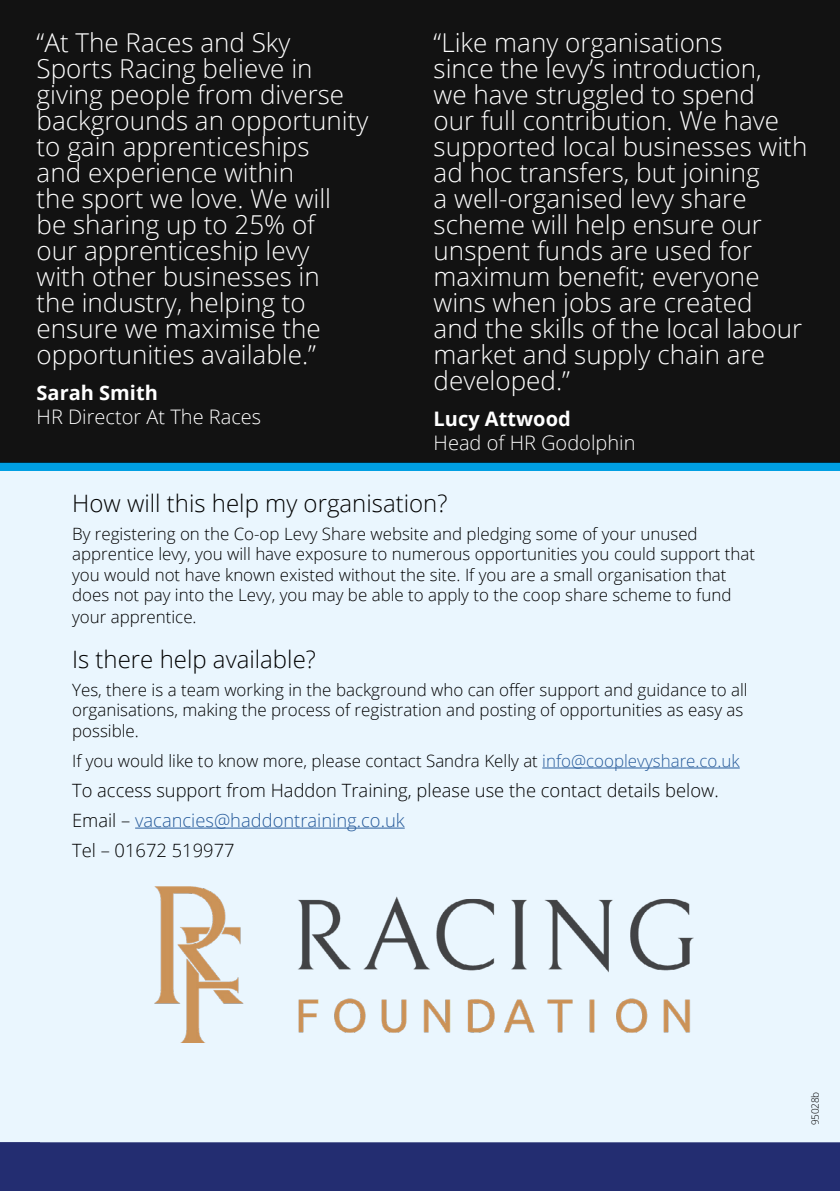
<style>
.page{position:relative;width:840px;height:1191px;background:#fff}
.page>*{position:absolute;margin:0;border:0;box-sizing:border-box;transform-origin:0 0}
.t1{font:300 26px/26px "Open Sans";color:#fff}
.t2{font:300 24px "Open Sans";color:#000}
.t3{font:300 20px "Open Sans";color:#fff}
.t4{font:700 20px "Open Sans";color:#fff}
.t5{font:300 18.4px/30px "Open Sans";color:#000}
.t6{font:300 17px/20.4px "Open Sans";color:#000}
.t7{font:300 10px "Open Sans";letter-spacing:-.02em;color:#000}
.s1{color:#275b9b}
</style>
<div class="page">
<div style="left:0;top:465px;width:839px;height:726px;background:#eaf6fe"></div>
<hr style="left:542px;top:767px;width:197px;height:1px;background:#275b9b">
<hr style="left:135px;top:827px;width:269px;height:1px;background:#275b9b">
<div style="left:0;top:1142px;width:839px;height:49px;background:#232d71"></div>
<div style="left:0;top:462px;width:839px;height:9px;background:#009fe3"></div>
<div style="left:0;top:0;width:839px;height:462px;background:#121212"></div>
<img style="left:154px;top:886px;width:539px;height:156px">
<p class="t1" style="left:37px;top:29px;width:333px">“At The Races and Sky<br>Sports Racing believe in giving people from diverse backgrounds an opportunity to gain apprenticeships<br>and experience within<br>the sport we love. We will<br>be sharing up to 25% of<br>our apprenticeship levy<br>with other businesses in<br>the industry, helping to ensure we maximise the opportunities available.”</p>
<p class="t4" style="left:37px;top:378px;width:123px">Sarah Smith</p>
<p class="t3" style="left:37px;top:403px;width:226px">HR Director At The Races</p>
<p class="t1" style="left:433px;top:29px;width:375px">“Like many organisations<br>since the levy’s introduction,<br>we have struggled to spend<br>our full contribution. We have supported local businesses with ad hoc transfers, but joining<br>a well-organised levy share scheme will help ensure our unspent funds are used for maximum benefit; everyone wins when jobs are created<br>and the skills of the local labour market and supply chain are developed.”</p>
<p class="t4" style="left:433px;top:404px;width:138px">Lucy Attwood</p>
<p class="t3" style="left:433px;top:429px;width:203px">Head of HR Godolphin</p>
<p class="t2" style="left:72px;top:486px;width:377px">How will this help my organisation?</p>
<p class="t6" style="left:72px;top:523px;width:684px">By registering on the Co-op Levy Share website and pledging some of your unused apprentice levy, you will have exposure to numerous opportunities you could support that you would not have known existed without the site. If you are a small organisation that does not pay into the Levy, you may be able to apply to the coop share scheme to fund</p>
<p class="t6" style="left:72px;top:606px;width:126px">your apprentice.</p>
<p class="t2" style="left:72px;top:642px;width:245px">Is there help available?</p>
<p class="t6" style="left:72px;top:679px;width:676px">Yes, there is a team working in the background who can offer support and guidance to all organisations, making the process of registration and posting of opportunities as easy as possible.</p>
<p class="t6" style="left:72px;top:750px;width:668px">If you would like to know more, please contact Sandra Kelly at <span class="s1">info@cooplevyshare.co.uk</span></p>
<p class="t5" style="left:72px;top:774px;width:647px">To access support from Haddon Training, please use the contact details below.<br>Email – <span class="s1">vacancies@haddontraining.co.uk<br></span>Tel – 01672 519977</p>
<p class="t7" style="left:807px;top:1125px;width:35px;rotate:-90deg">95028b</p>
</div>
